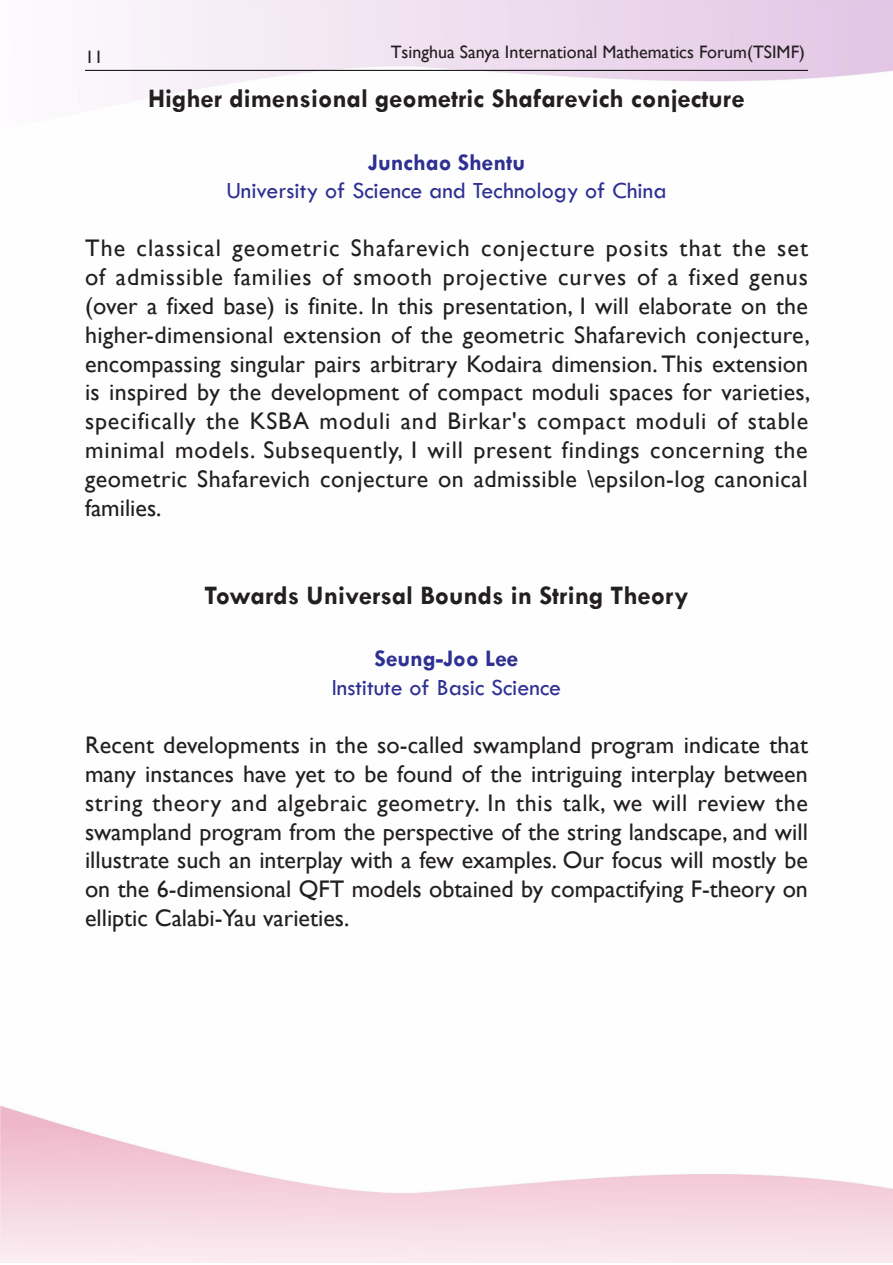
<style>
.page{position:relative;width:893px;height:1265px;background:#fff}
.page>*{position:absolute;margin:0;border:0;box-sizing:border-box;transform-origin:0 0}
.报告题目{font:700 27px "Tw Cen";color:#231f20}
.报告内容{font:24px/28.8px "Gill Sans";color:#231f20;text-align:justify}
.报告人单位名称{font:24px "Tw Cen";color:#2e3092}
.报告人姓名{font:700 24px "Tw Cen";color:#2e3092}
.t1{font:18px "Gill Sans";color:#231f20}
</style>
<div class="page">
<hr style="left:85px;top:70px;width:723px;height:1px;background:#000">
<p class="t1" style="left:85px;top:47px;width:19px">11</p>
<p class="t1" style="left:391px;top:41px;width:416px">Tsinghua Sanya International Mathematics Forum(TSIMF)</p>
<p class="报告题目" style="left:148px;top:82px;width:598px">Higher dimensional geometric Shafarevich conjecture</p>
<p class="报告人姓名" style="left:368px;top:148px;width:159px">Junchao Shentu</p>
<p class="报告人单位名称" style="left:226px;top:176px;width:442px">University of Science and Technology of China</p>
<p class="报告内容" style="left:85px;top:234px;width:727px">The classical geometric Shafarevich conjecture posits that the set of admissible families of smooth projective curves of a fixed genus (over a fixed base) is finite. In this presentation, I will elaborate on the higher-dimensional extension of the geometric Shafarevich conjecture, encompassing singular pairs arbitrary Kodaira dimension. This extension is inspired by the development of compact moduli spaces for varieties, specifically the KSBA moduli and Birkar's compact moduli of stable minimal models. Subsequently, I will present findings concerning the geometric Shafarevich conjecture on admissible \epsilon-log canonical families.</p>
<p class="报告题目" style="left:205px;top:579px;width:485px">Towards Universal Bounds in String Theory</p>
<p class="报告人姓名" style="left:375px;top:644px;width:145px">Seung-Joo Lee</p>
<p class="报告人单位名称" style="left:332px;top:673px;width:231px">Institute of Basic Science</p>
<p class="报告内容" style="left:85px;top:731px;width:725px">Recent developments in the so-called swampland program indicate that many instances have yet to be found of the intriguing interplay between string theory and algebraic geometry. In this talk, we will review the swampland program from the perspective of the string landscape, and will illustrate such an interplay with a few examples. Our focus will mostly be on the 6-dimensional QFT models obtained by compactifying F-theory on elliptic Calabi-Yau varieties.</p>
</div>
